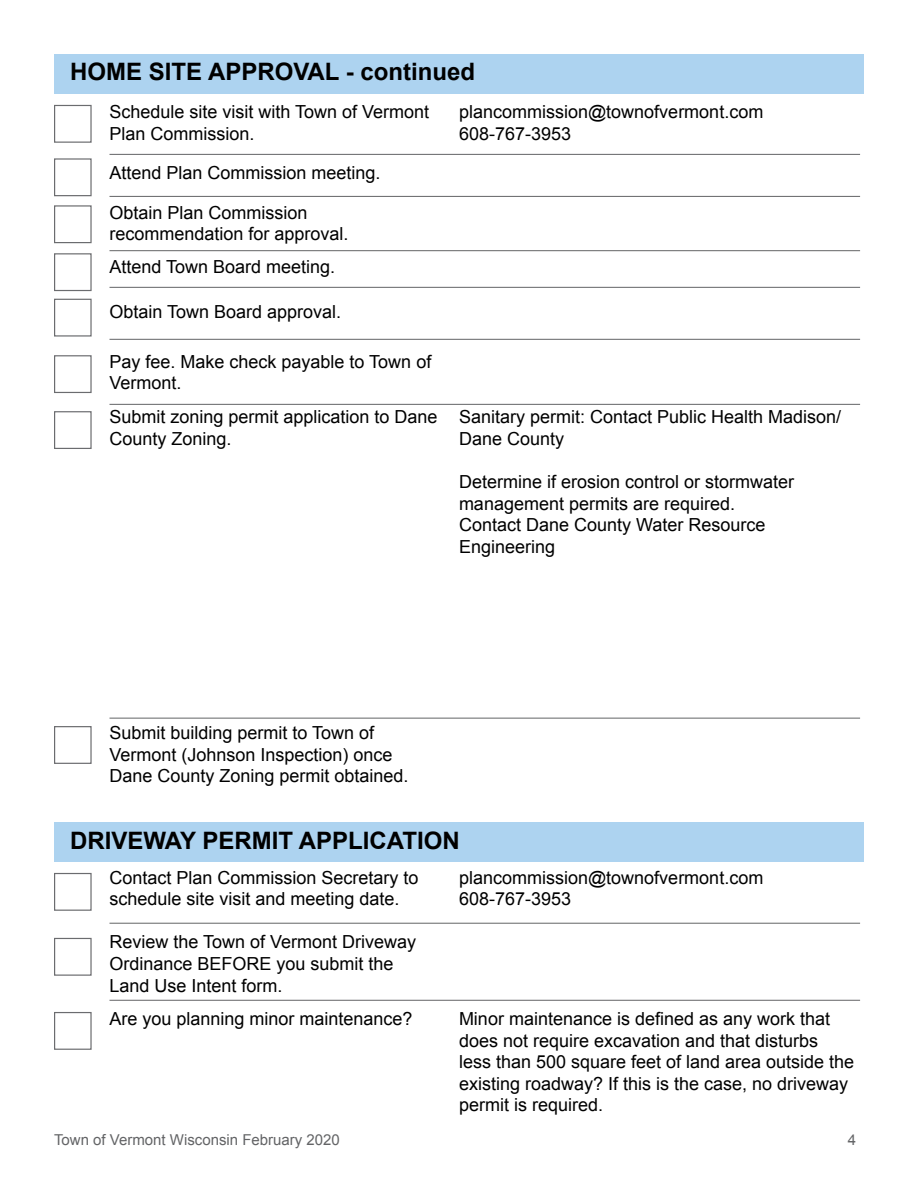
<style>
.page{position:relative;width:918px;height:1188px;background:#fff}
.page>*{position:absolute;margin:0;border:0;box-sizing:border-box;transform-origin:0 0}
.t1{font:700 24px "Arial";color:#000}
.t2{font:18px/21.6px "Arial";color:#000}
.t3{font:15px "Arial";color:#636466}
</style>
<div class="page">
<div style="left:54px;top:54px;width:810px;height:39px;background:#add3f0"></div>
<div style="left:54px;top:823px;width:810px;height:39px;background:#add3f0"></div>
<hr style="left:110px;top:154px;width:750px;height:1px;background:#636466">
<hr style="left:110px;top:196px;width:750px;height:1px;background:#636466">
<hr style="left:110px;top:250px;width:750px;height:1px;background:#636466">
<hr style="left:110px;top:287px;width:750px;height:1px;background:#636466">
<hr style="left:110px;top:339px;width:750px;height:1px;background:#636466">
<hr style="left:110px;top:404px;width:750px;height:1px;background:#636466">
<hr style="left:110px;top:718px;width:750px;height:1px;background:#636466">
<hr style="left:110px;top:923px;width:750px;height:1px;background:#636466">
<hr style="left:110px;top:1000px;width:750px;height:1px;background:#636466">
<div style="left:54px;top:105px;width:38px;height:38px;border:1px solid #6b6c6f"></div>
<div style="left:54px;top:158px;width:38px;height:38px;border:1px solid #6b6c6f"></div>
<div style="left:54px;top:205px;width:38px;height:38px;border:1px solid #6b6c6f"></div>
<div style="left:54px;top:253px;width:38px;height:38px;border:1px solid #6b6c6f"></div>
<div style="left:54px;top:299px;width:38px;height:38px;border:1px solid #6b6c6f"></div>
<div style="left:54px;top:355px;width:38px;height:38px;border:1px solid #6b6c6f"></div>
<div style="left:54px;top:411px;width:38px;height:38px;border:1px solid #6b6c6f"></div>
<div style="left:54px;top:726px;width:38px;height:38px;border:1px solid #6b6c6f"></div>
<div style="left:54px;top:873px;width:38px;height:38px;border:1px solid #6b6c6f"></div>
<div style="left:54px;top:938px;width:38px;height:38px;border:1px solid #6b6c6f"></div>
<div style="left:54px;top:1012px;width:38px;height:38px;border:1px solid #6b6c6f"></div>
<h1 class="t1" style="left:70px;top:55px;width:406px">HOME SITE APPROVAL - continued</h1>
<p class="t2" style="left:110px;top:101px;width:321px">Schedule site visit with Town of Vermont<br>Plan Commission.</p>
<p class="t2" style="left:110px;top:154px;width:273px;line-height:39px">Attend Plan Commission meeting.<br>Obtain Plan Commission</p>
<p class="t2" style="left:110px;top:223px;width:241px">recommendation for approval.</p>
<p class="t2" style="left:459px;top:101px;width:306px">plancommission@townofvermont.com<br>608-767-3953</p>
<p class="t2" style="left:110px;top:256px;width:227px">Attend Town Board meeting.</p>
<p class="t2" style="left:110px;top:301px;width:233px">Obtain Town Board approval.</p>
<p class="t2" style="left:110px;top:351px;width:323px">Pay fee. Make check payable to Town of<br>Vermont.</p>
<p class="t2" style="left:110px;top:406px;width:330px">Submit zoning permit application to Dane<br>County Zoning.</p>
<p class="t2" style="left:459px;top:406px;width:384px">Sanitary permit: Contact Public Health Madison/<br>Dane County</p>
<p class="t2" style="left:459px;top:471px;width:337px">Determine if erosion control or stormwater management permits are required.<br>Contact Dane County Water Resource<br>Engineering</p>
<p class="t2" style="left:110px;top:722px;width:301px">Submit building permit to Town of<br>Vermont (Johnson Inspection) once<br>Dane County Zoning permit obtained.</p>
<h1 class="t1" style="left:70px;top:824px;width:391px">DRIVEWAY PERMIT APPLICATION</h1>
<p class="t2" style="left:110px;top:867px;width:311px">Contact Plan Commission Secretary to schedule site visit and meeting date.</p>
<p class="t2" style="left:459px;top:867px;width:306px">plancommission@townofvermont.com<br>608-767-3953</p>
<p class="t2" style="left:110px;top:931px;width:308px">Review the Town of Vermont Driveway<br>Ordinance BEFORE you submit the<br>Land Use Intent form.</p>
<p class="t2" style="left:110px;top:1008px;width:305px">Are you planning minor maintenance?</p>
<p class="t2" style="left:459px;top:1008px;width:397px">Minor maintenance is defined as any work that does not require excavation and that disturbs less than 500 square feet of land area outside the existing roadway? If this is the case, no driveway permit is required.</p>
<p class="t3" style="left:54px;top:1130px;width:287px">Town of Vermont Wisconsin February 2020</p>
<p class="t3" style="left:848px;top:1130px;width:10px">4</p>
</div>
